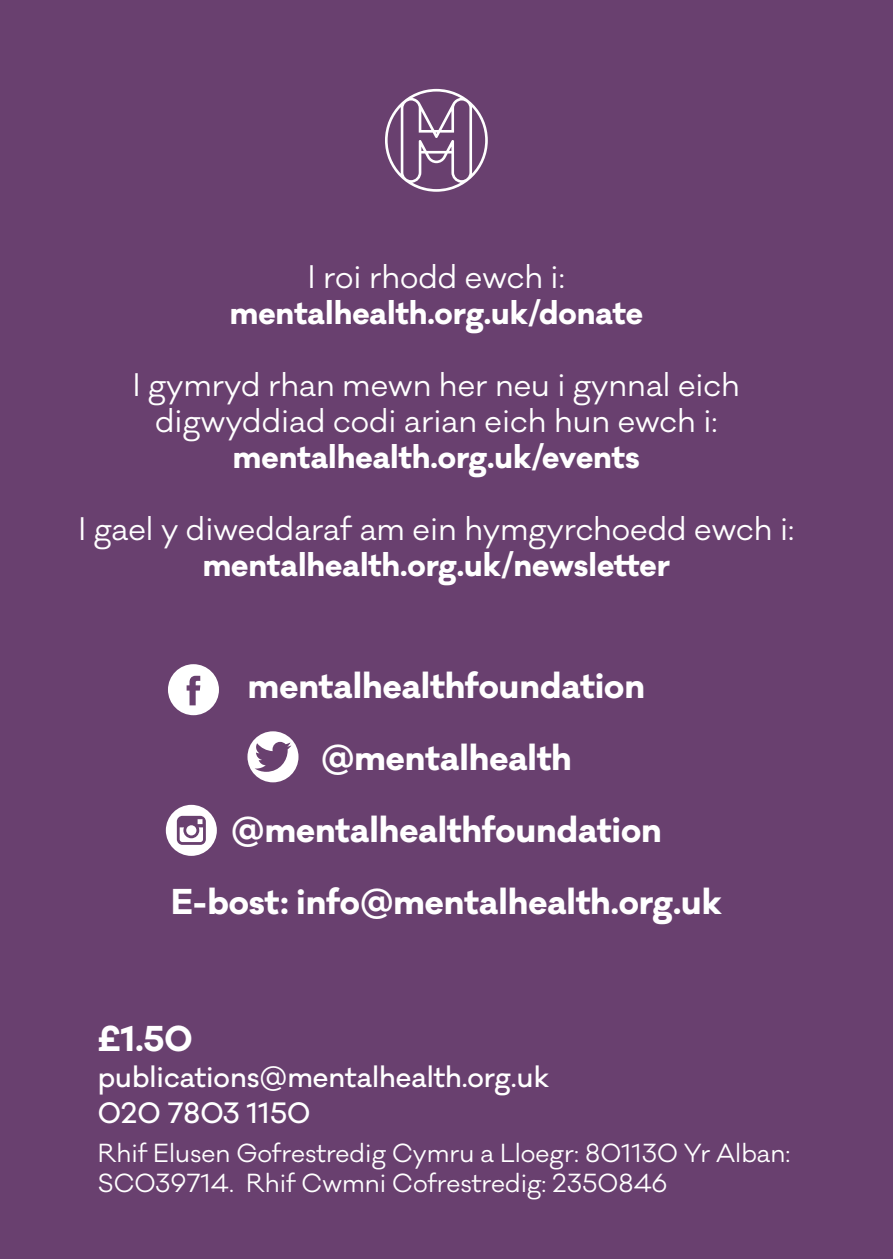
<style>
.page{position:relative;width:893px;height:1259px;background:#69406f}
.page>*{position:absolute;margin:0;border:0;box-sizing:border-box;transform-origin:0 0}
.t1{font:700 33px/72px "Galano Classic";color:#fff;text-align:center}
.t2{font:30px/36px "Galano Classic";color:#fff;text-align:center}
.t3{font:700 30px "Galano Classic";color:#fff}
.t4{font:500 27px/36px "Galano Classic";color:#fff}
.t5{font:24px/30px "Galano Classic";color:#fff}
</style>
<div class="page">
<svg style="left:385px;top:89px;width:103px;height:103px"></svg>
<svg style="left:247px;top:731px;width:51px;height:51px"></svg>
<svg style="left:166px;top:805px;width:51px;height:51px"></svg>
<svg style="left:168px;top:664px;width:51px;height:51px"></svg>
<p class="t2" style="left:308px;top:259px;width:258px">I roi rhodd ewch i:</p>
<p class="t3" style="left:230px;top:293px;width:415px">mentalhealth.org.uk/donate</p>
<p class="t2" style="left:133px;top:367px;width:608px">I gymryd rhan mewn her neu i gynnal eich digwyddiad codi arian eich hun ewch i:</p>
<p class="t3" style="left:233px;top:437px;width:408px">mentalhealth.org.uk/events</p>
<p class="t2" style="left:79px;top:511px;width:717px">I gael y diweddaraf am ein hymgyrchoedd ewch i:</p>
<p class="t3" style="left:203px;top:545px;width:469px">mentalhealth.org.uk/newsletter</p>
<p class="t1" style="left:171px;top:650px;width:552px">mentalhealthfoundation @mentalhealth @mentalhealthfoundation<br>E-bost: info@mentalhealth.org.uk</p>
<p class="t1" style="left:98px;top:1002px;width:96px">£1.50</p>
<p class="t4" style="left:98px;top:1059px;width:453px">publications@mentalhealth.org.uk<br>020 7803 1150</p>
<p class="t5" style="left:98px;top:1138px;width:694px">Rhif Elusen Gofrestredig Cymru a Lloegr: 801130 Yr Alban:<br>SCO39714. Rhif Cwmni Cofrestredig: 2350846</p>
</div>
